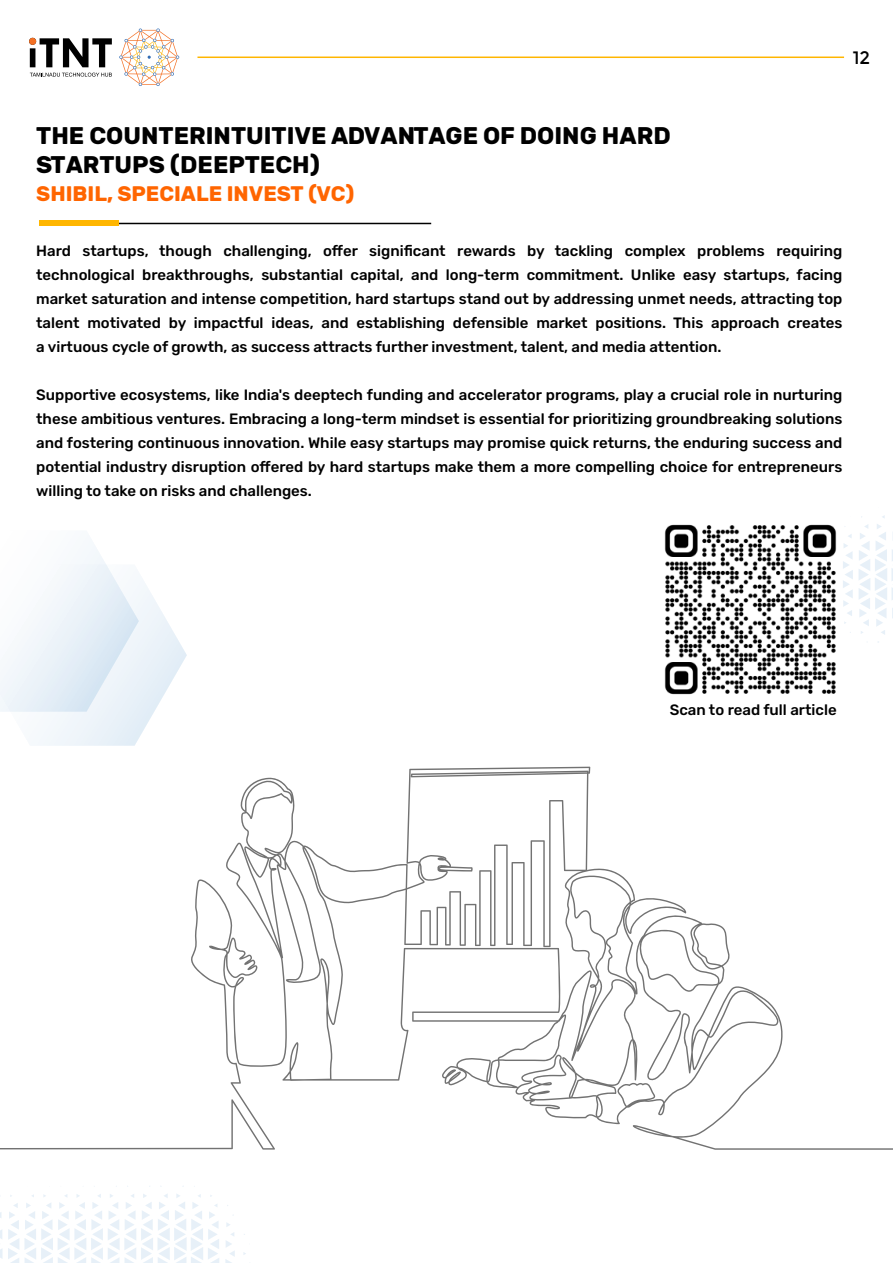
<style>
.page{position:relative;width:893px;height:1263px;background:#fff}
.page>*{position:absolute;margin:0;border:0;box-sizing:border-box;transform-origin:0 0}
.t1{font:700 24px/28.5px "Rubik";color:#000}
.t2{font:700 21px "Rubik";color:#ff6500}
.t3{font:18px "Montserrat";color:#000}
.t4{font:500 15px/24px "Rubik";color:#000;text-align:justify}
</style>
<div class="page">
<svg style="left:843px;top:515px;width:50px;height:120px"></svg>
<svg style="left:0;top:1194px;width:219px;height:69px"></svg>
<svg style="left:225px;top:1222px;width:10px;height:41px"></svg>
<svg style="left:119px;top:28px;width:60px;height:58px"></svg>
<svg style="left:29px;top:38px;width:83px;height:29px"></svg>
<svg style="left:30px;top:73px;width:82px;height:4px"></svg>
<div style="left:29px;top:38px;width:7px;height:7px;background:#f37024;border-radius:50%"></div>
<hr style="left:197px;top:57px;width:647px;height:1px;background:#ffb600">
<hr style="left:115px;top:223px;width:316px;height:1px;background:#000">
<div style="left:39px;top:221px;width:80px;height:5px;background:#ffb600"></div>
<img style="left:664px;top:524px;width:173px;height:171px">
<svg style="left:0;top:767px;width:893px;height:383px"></svg>
<svg style="left:0;top:545px;width:187px;height:201px"></svg>
<p class="t3" style="left:853px;top:47px;width:19px">12</p>
<h1 class="t1" style="left:36px;top:122px;width:636px">THE COUNTERINTUITIVE ADVANTAGE OF DOING HARD<br>STARTUPS (DEEPTECH)</h1>
<h2 class="t2" style="left:36px;top:182px;width:320px">SHIBIL, SPECIALE INVEST (VC)</h2>
<p class="t4" style="left:36px;top:239px;width:808px">Hard startups, though challenging, offer significant rewards by tackling complex problems requiring technological breakthroughs, substantial capital, and long-term commitment. Unlike easy startups, facing market saturation and intense competition, hard startups stand out by addressing unmet needs, attracting top talent motivated by impactful ideas, and establishing defensible market positions. This approach creates a virtuous cycle of growth, as success attracts further investment, talent, and media attention.</p>
<p class="t4" style="left:36px;top:383px;width:808px">Supportive ecosystems, like India's deeptech funding and accelerator programs, play a crucial role in nurturing these ambitious ventures. Embracing a long-term mindset is essential for prioritizing groundbreaking solutions and fostering continuous innovation. While easy startups may promise quick returns, the enduring success and potential industry disruption offered by hard startups make them a more compelling choice for entrepreneurs willing to take on risks and challenges.</p>
<p class="t4" style="left:670px;top:698px;width:169px">Scan to read full article</p>
</div>
